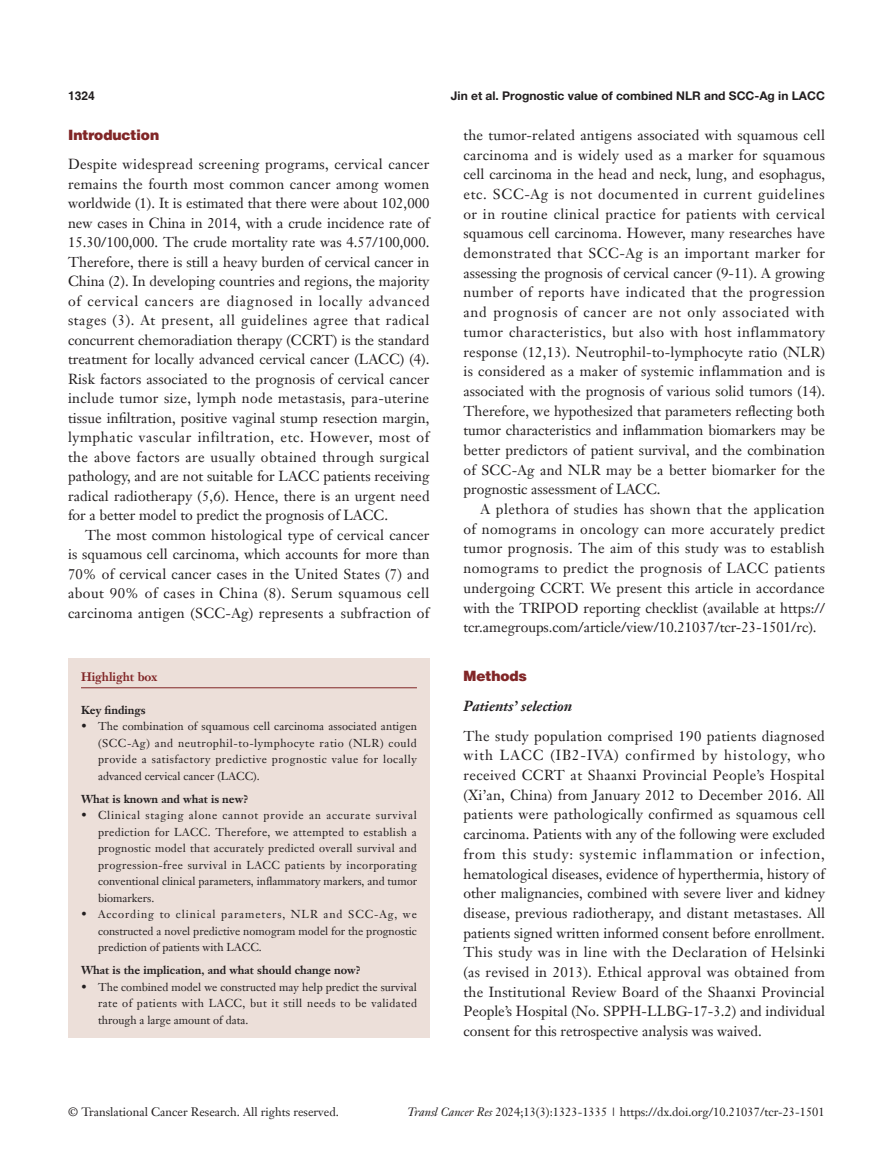
<style>
.page{position:relative;width:893px;height:1170px;background:#fff}
.page>*{position:absolute;margin:0;border:0;box-sizing:border-box;transform-origin:0 0}
.t1{font:14.25px/19.6px "Janson Text LT";color:#231f20;text-align:justify}
._1ji-6_5{font:900 14.25px "Helvetica";color:#812627}
._2ji-6_5{font:italic 700 14.25px "Janson Text LT";color:#231f20}
.t2{font:12px "Janson Text LT";color:#231f20}
.t3{font:700 12px "Helvetica Neue LT Pro";color:#231f20}
.Cite{font:700 12px "Janson Text LT";color:#812627}
.t4{font:700 12px "Helvetica";color:#231f20}
.Cite-2{font:11.25px/16.5px "Janson Text LT";color:#231f20;text-align:justify}
.Cite-3{font:700 11.25px "Janson Text LT";color:#231f20}
.s1{font-style:italic}
</style>
<div class="page">
<div style="left:68px;top:658px;width:362px;height:380px;background:#ecdfd9"></div>
<hr style="left:81px;top:687px;width:336px;height:1px;background:#812627">
<p class="t4" style="left:68px;top:88px;width:28px">1324</p>
<p class="t3" style="left:451px;top:88px;width:375px">Jin et al. Prognostic value of combined NLR and SCC-Ag in LACC</p>
<p class="_1ji-6_5" style="left:68px;top:126px;width:93px">Introduction</p>
<p class="t1" style="left:68px;top:154px;width:363px">Despite widespread screening programs, cervical cancer remains the fourth most common cancer among women worldwide (1). It is estimated that there were about 102,000 new cases in China in 2014, with a crude incidence rate of 15.30/100,000. The crude mortality rate was 4.57/100,000.<br>Therefore, there is still a heavy burden of cervical cancer in China (2). In developing countries and regions, the majority of cervical cancers are diagnosed in locally advanced stages (3). At present, all guidelines agree that radical concurrent chemoradiation therapy (CCRT) is the standard treatment for locally advanced cervical cancer (LACC) (4).<br>Risk factors associated to the prognosis of cervical cancer include tumor size, lymph node metastasis, para-uterine tissue infiltration, positive vaginal stump resection margin, lymphatic vascular infiltration, etc. However, most of the above factors are usually obtained through surgical pathology, and are not suitable for LACC patients receiving radical radiotherapy (5,6). Hence, there is an urgent need for a better model to predict the prognosis of LACC.</p>
<p class="t1" style="left:68px;top:525px;width:363px;text-indent:17px">The most common histological type of cervical cancer is squamous cell carcinoma, which accounts for more than 70% of cervical cancer cases in the United States (7) and about 90% of cases in China (8). Serum squamous cell carcinoma antigen (SCC-Ag) represents a subfraction of</p>
<p class="Cite" style="left:81px;top:669px;width:78px">Highlight box</p>
<p class="Cite-3" style="left:81px;top:702px;width:66px">Key findings</p>
<p class="Cite-2" style="left:98px;top:718px;width:321px;text-indent:-17px">• The combination of squamous cell carcinoma associated antigen (SCC-Ag) and neutrophil-to-lymphocyte ratio (NLR) could provide a satisfactory predictive prognostic value for locally advanced cervical cancer (LACC).</p>
<p class="Cite-3" style="left:81px;top:791px;width:169px">What is known and what is new?</p>
<p class="Cite-2" style="left:98px;top:807px;width:321px;text-indent:-17px">• Clinical staging alone cannot provide an accurate survival prediction for LACC. Therefore, we attempted to establish a prognostic model that accurately predicted overall survival and progression-free survival in LACC patients by incorporating conventional clinical parameters, inflammatory markers, and tumor biomarkers.</p>
<p class="Cite-2" style="left:98px;top:906px;width:320px;text-indent:-17px">• According to clinical parameters, NLR and SCC-Ag, we constructed a novel predictive nomogram model for the prognostic prediction of patients with LACC.</p>
<p class="Cite-3" style="left:81px;top:962px;width:281px">What is the implication, and what should change now?</p>
<p class="Cite-2" style="left:98px;top:978px;width:321px;text-indent:-17px">• The combined model we constructed may help predict the survival rate of patients with LACC, but it still needs to be validated through a large amount of data.</p>
<p class="t1" style="left:463px;top:125px;width:363px">the tumor-related antigens associated with squamous cell carcinoma and is widely used as a marker for squamous cell carcinoma in the head and neck, lung, and esophagus, etc. SCC-Ag is not documented in current guidelines or in routine clinical practice for patients with cervical squamous cell carcinoma. However, many researches have demonstrated that SCC-Ag is an important marker for assessing the prognosis of cervical cancer (9-11). A growing number of reports have indicated that the progression and prognosis of cancer are not only associated with tumor characteristics, but also with host inflammatory response (12,13). Neutrophil-to-lymphocyte ratio (NLR) is considered as a maker of systemic inflammation and is associated with the prognosis of various solid tumors (14).<br>Therefore, we hypothesized that parameters reflecting both tumor characteristics and inflammation biomarkers may be better predictors of patient survival, and the combination of SCC-Ag and NLR may be a better biomarker for the prognostic assessment of LACC.</p>
<p class="t1" style="left:463px;top:499px;width:363px;text-indent:17px">A plethora of studies has shown that the application of nomograms in oncology can more accurately predict tumor prognosis. The aim of this study was to establish nomograms to predict the prognosis of LACC patients undergoing CCRT. We present this article in accordance with the TRIPOD reporting checklist (available at https:// tcr.amegroups.com/article/view/10.21037/tcr-23-1501/rc).</p>
<p class="_1ji-6_5" style="left:463px;top:667px;width:65px">Methods</p>
<p class="_2ji-6_5" style="left:463px;top:696px;width:110px">Patients’ selection</p>
<p class="t1" style="left:463px;top:725px;width:363px">The study population comprised 190 patients diagnosed with LACC (IB2-IVA) confirmed by histology, who received CCRT at Shaanxi Provincial People’s Hospital (Xi’an, China) from January 2012 to December 2016. All patients were pathologically confirmed as squamous cell carcinoma. Patients with any of the following were excluded from this study: systemic inflammation or infection, hematological diseases, evidence of hyperthermia, history of other malignancies, combined with severe liver and kidney disease, previous radiotherapy, and distant metastases. All patients signed written informed consent before enrollment.<br>This study was in line with the Declaration of Helsinki (as revised in 2013). Ethical approval was obtained from the Institutional Review Board of the Shaanxi Provincial People’s Hospital (No. SPPH-LLBG-17-3.2) and individual consent for this retrospective analysis was waived.</p>
<p class="t2" style="left:68px;top:1104px;width:272px">© Translational Cancer Research. All rights reserved.</p>
<p class="t2" style="left:407px;top:1104px;width:419px"><span class="s1">Transl Cancer Res</span> 2024;13(3):1323-1335 | https://dx.doi.org/10.21037/tcr-23-1501</p>
</div>
